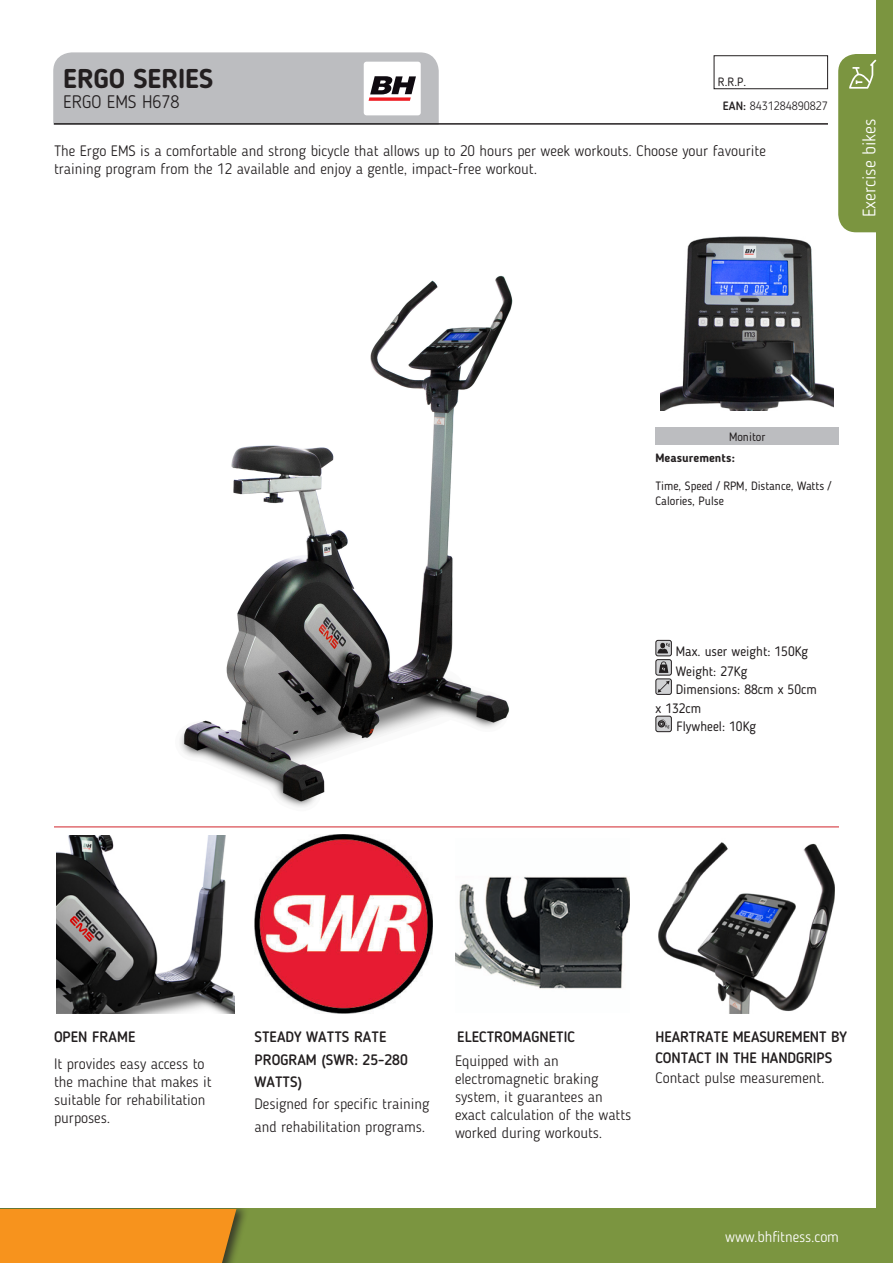
<style>
.page{position:relative;width:893px;height:1263px;background:#fff}
.page>*{position:absolute;margin:0;border:0;box-sizing:border-box;transform-origin:0 0}
.t1{font:700 27px "Blogger Sans";color:#231f20}
.t2{font:300 18px "Blogger Sans";color:#fff}
.t3{font:300 18px "Blogger Sans";color:#231f20}
.t4{font:300 15px/18px "Blogger Sans";color:#231f20}
.t5{font:500 15px/20.5px "Blogger Sans";letter-spacing:-.005em;color:#231f20}
.t6{font:300 15px "Blogger Sans";color:#fff}
.t7{font:13.5px/19.2px "Blogger Sans";color:#231f20}
.t8{font:12px/14.4px "Blogger Sans";color:#231f20}
.t9{font:300 12px "Blogger Sans";color:#231f20}
.t10{font:700 12px "Blogger Sans";color:#231f20}
.s1{font-weight:500}
.s2{font-weight:300}
</style>
<div class="page">
<img style="left:180px;top:275px;width:333px;height:532px">
<img style="left:660px;top:237px;width:174px;height:173px">
<img style="left:57px;top:835px;width:178px;height:179px">
<img style="left:659px;top:842px;width:175px;height:172px">
<hr style="left:54px;top:123px;width:774px;height:2px;background:#231f20">
<hr style="left:54px;top:826px;width:785px;height:1px;background:#d1232a">
<div style="left:655px;top:428px;width:184px;height:17px;background:#bcbdc0"></div>
<svg style="left:53px;top:52px;width:386px;height:73px;background:#bcbbbe"></svg>
<div style="left:0;top:1209px;width:893px;height:54px;background:#7b9540"></div>
<div style="left:0;top:1209px;width:249px;height:54px;background:#231f20;opacity:.75"></div>
<div style="left:0;top:1209px;width:236px;height:54px;background:#f7931d"></div>
<div style="left:876px;top:0;width:17px;height:1263px;background:#7b9540"></div>
<svg style="left:656px;top:640px;width:15px;height:16px"></svg>
<div style="left:655px;top:640px;width:17px;height:16px;border:1px solid #231f20;border-radius:2px"></div>
<svg style="left:657px;top:643px;width:13px;height:10px"></svg>
<div style="left:656px;top:660px;width:15px;height:15px;background:#d1d2d4;border-radius:2px"></div>
<div style="left:655px;top:659px;width:17px;height:16px;border:1px solid #231f20;border-radius:2px"></div>
<svg style="left:659px;top:661px;width:9px;height:12px"></svg>
<div style="left:656px;top:679px;width:15px;height:15px;background:#d1d2d4;border-radius:2px"></div>
<div style="left:655px;top:678px;width:17px;height:17px;border:1px solid #231f20;border-radius:2px"></div>
<svg style="left:658px;top:681px;width:12px;height:12px"></svg>
<svg style="left:656px;top:716px;width:15px;height:16px"></svg>
<div style="left:655px;top:716px;width:17px;height:16px;border:1px solid #231f20;border-radius:2px"></div>
<svg style="left:659px;top:719px;width:10px;height:9px"></svg>
<svg style="left:838px;top:54px;width:39px;height:178px;background:#819a49"></svg>
<div style="left:714px;top:55px;width:114px;height:34px;border:1px solid #231f20"></div>
<img style="left:254px;top:835px;width:178px;height:178px">
<img style="left:455px;top:876px;width:174px;height:113px">
<p class="t1" style="left:63px;top:62px;width:152px">ERGO SERIES</p>
<p class="t3" style="left:63px;top:91px;width:118px">ERGO EMS H678</p>
<p class="t4" style="left:54px;top:142px;width:713px">The Ergo EMS is a comfortable and strong bicycle that allows up to 20 hours per week workouts. Choose your favourite training program from the 12 available and enjoy a gentle, impact-free workout.</p>
<p class="t8" style="left:718px;top:75px;width:30px">R.R.P.</p>
<p class="t9" style="left:723px;top:98px;width:106px"><span class="s1">EAN:</span> 8431284890827</p>
<p class="t2" style="left:858px;top:217px;width:99px;rotate:-90deg">Exercise bikes</p>
<p class="t8" style="left:729px;top:429px;width:38px">Monitor</p>
<p class="t10" style="left:655px;top:450px;width:81px">Measurements:</p>
<p class="t8" style="left:655px;top:479px;width:177px">Time, Speed / RPM, Distance, Watts /<br>Calories, Pulse</p>
<p class="t7" style="left:676px;top:642px;width:134px">Max. user weight: 150Kg<br>Weight: 27Kg</p>
<p class="t7" style="left:655px;top:679px;width:163px;text-indent:20px">Dimensions: 88cm x 50cm x 132cm</p>
<p class="t7" style="left:676px;top:717px;width:81px">Flywheel: 10Kg</p>
<p class="t5" style="left:54px;top:1027px;width:83px">OPEN FRAME</p>
<p class="t4" style="left:54px;top:1054px;width:159px">It provides easy access to the machine that makes it suitable for rehabilitation purposes.</p>
<p class="t4" style="left:254px;top:1026px;width:176px;line-height:22.4px"><span class="s1">STEADY WATTS RATE<br>PROGRAM (SWR: 25-280<br>WATTS)<br></span>Designed for specific training and rehabilitation programs.</p>
<p class="t5" style="left:457px;top:1027px;width:119px">ELECTROMAGNETIC</p>
<p class="t4" style="left:455px;top:1051px;width:178px">Equipped with an electromagnetic braking system, it guarantees an exact calculation of the watts worked during workouts.</p>
<p class="t5" style="left:655px;top:1027px;width:193px">HEARTRATE MEASUREMENT BY<br>CONTACT IN THE HANDGRIPS<br><span class="s2">Contact pulse measurement.</span></p>
<p class="t6" style="left:725px;top:1228px;width:115px">www.bhfitness.com</p>
</div>
